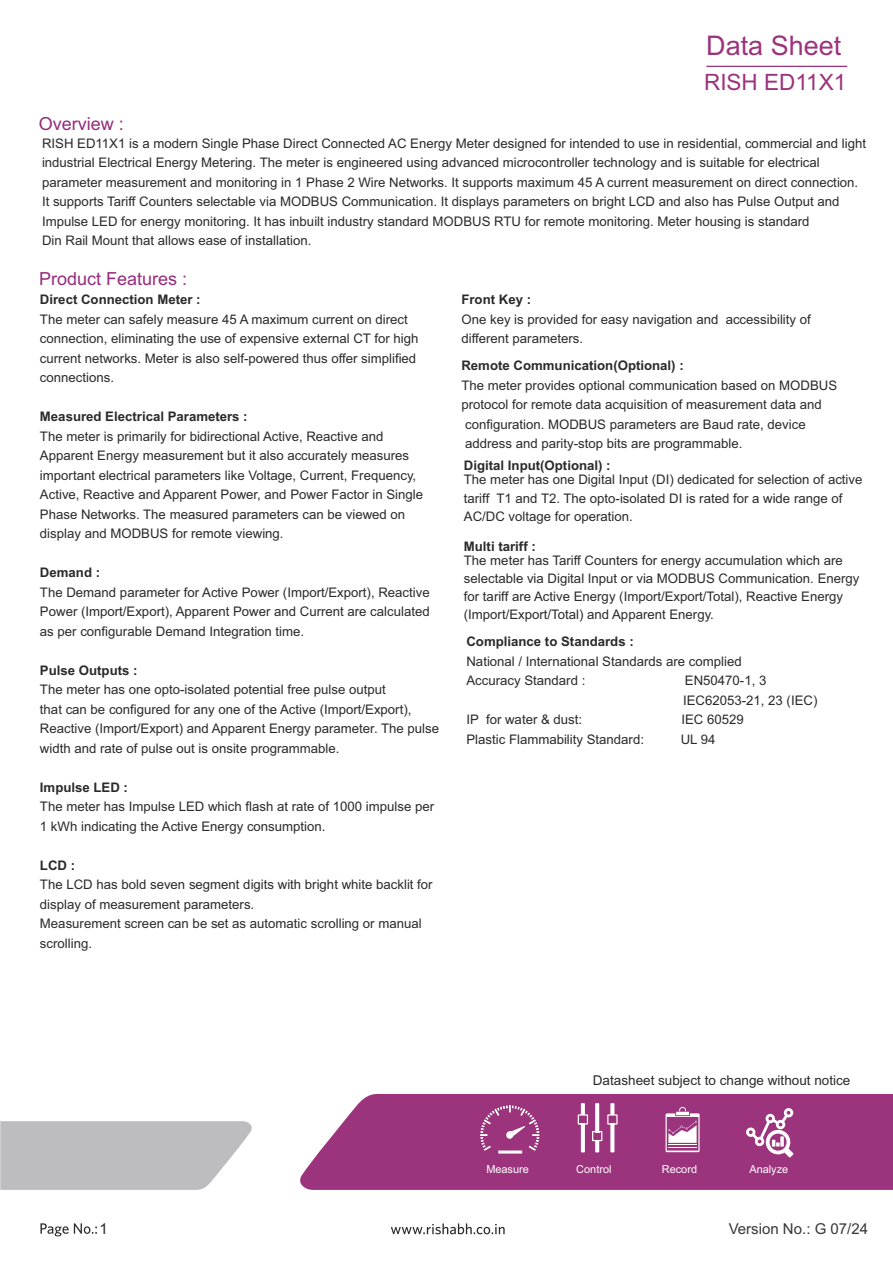
<style>
.page{position:relative;width:893px;height:1262px;background:#fff}
.page>*{position:absolute;margin:0;border:0;box-sizing:border-box;transform-origin:0 0}
.t1{font:27px "Arial";color:#9c337d}
.t2{font:22.5px "Arial";color:#9c337d}
.t3{font:18px "Arial";color:#962b7d}
.t4{font:15px "Arial";color:#383636}
.t5{font:15px "Arial";color:#2b2929}
.t6{font:13.5px "Arial";color:#2b2929}
.t7{font:13.2px/19.5px "Arial";color:#2b2929}
.t8{font:700 13.2px "Arial";color:#2b2929}
.t9{font:10.95px "Arial";color:#fff}
</style>
<div class="page">
<svg style="left:300px;top:1093px;width:593px;height:96px;background:#a24186"></svg>
<svg style="left:0;top:1121px;width:252px;height:69px;background:#c2c2c4"></svg>
<svg style="left:665px;top:1106px;width:34px;height:46px"></svg>
<svg style="left:746px;top:1108px;width:47px;height:49px"></svg>
<svg style="left:577px;top:1103px;width:40px;height:49px"></svg>
<hr style="left:498px;top:1150px;width:24px;height:3px;background:#fff">
<svg style="left:480px;top:1105px;width:59px;height:45px;background:#a84d8d"></svg>
<svg style="left:391px;top:1223px;width:113px;height:11px"></svg>
<svg style="left:40px;top:1223px;width:57px;height:13px"></svg>
<hr style="left:706px;top:66px;width:141px;height:1px;background:#9c337d">
<h3 class="t3" style="left:39px;top:116px;width:86px">Overview :</h3>
<h1 class="t1" style="left:706px;top:36px;width:137px">Data Sheet</h1>
<h2 class="t2" style="left:704px;top:73px;width:144px">RISH ED11X1</h2>
<p class="t7" style="left:42px;top:135px;width:825px">RISH ED11X1 is a modern Single Phase Direct Connected AC Energy Meter designed for intended to use in residential, commercial and light industrial Electrical Energy Metering. The meter is engineered using advanced microcontroller technology and is suitable for electrical parameter measurement and monitoring in 1 Phase 2 Wire Networks. It supports maximum 45 A current measurement on direct connection.<br>It supports Tariff Counters selectable via MODBUS Communication. It displays parameters on bright LCD and also has Pulse Output and Impulse LED for energy monitoring. It has inbuilt industry standard MODBUS RTU for remote monitoring. Meter housing is standard<br>Din Rail Mount that allows ease of installation.</p>
<h3 class="t3" style="left:39px;top:271px;width:150px">Product Features :</h3>
<p class="t8" style="left:40px;top:294px;width:162px">Direct Connection Meter :</p>
<p class="t7" style="left:40px;top:310px;width:380px">The meter can safely measure 45 A maximum current on direct connection, eliminating the use of expensive external CT for high current networks. Meter is also self-powered thus offer simplified connections.</p>
<p class="t8" style="left:40px;top:411px;width:209px">Measured Electrical Parameters :</p>
<p class="t7" style="left:40px;top:427px;width:385px">The meter is primarily for bidirectional Active, Reactive and Apparent Energy measurement but it also accurately measures important electrical parameters like Voltage, Current, Frequency, Active, Reactive and Apparent Power, and Power Factor in Single Phase Networks. The measured parameters can be viewed on display and MODBUS for remote viewing.</p>
<p class="t8" style="left:40px;top:567px;width:62px">Demand :</p>
<p class="t7" style="left:40px;top:583px;width:391px;text-align:justify">The Demand parameter for Active Power (Import/Export), Reactive Power (Import/Export), Apparent Power and Current are calculated as per configurable Demand Integration time.</p>
<p class="t8" style="left:40px;top:665px;width:99px">Pulse Outputs :</p>
<p class="t7" style="left:40px;top:681px;width:400px">The meter has one opto-isolated potential free pulse output<br>that can be configured for any one of the Active (Import/Export), Reactive (Import/Export) and Apparent Energy parameter. The pulse width and rate of pulse out is onsite programmable.</p>
<p class="t8" style="left:40px;top:782px;width:90px">Impulse LED :</p>
<p class="t7" style="left:40px;top:798px;width:395px">The meter has Impulse LED which flash at rate of 1000 impulse per<br>1 kWh indicating the Active Energy consumption.</p>
<p class="t8" style="left:40px;top:860px;width:37px">LCD :</p>
<p class="t7" style="left:40px;top:876px;width:394px">The LCD has bold seven segment digits with bright white backlit for display of measurement parameters.<br>Measurement screen can be set as automatic scrolling or manual scrolling.</p>
<p class="t8" style="left:461px;top:295px;width:71px">Front Key :</p>
<p class="t7" style="left:461px;top:311px;width:351px">One key is provided for easy navigation and accessibility of different parameters.</p>
<p class="t8" style="left:461px;top:360px;width:224px">Remote Communication(Optional) :</p>
<p class="t7" style="left:461px;top:376px;width:377px">The meter provides optional communication based on MODBUS protocol for remote data acquisition of measurement data and configuration. MODBUS parameters are Baud rate, device address and parity-stop bits are programmable.</p>
<p class="t8" style="left:464px;top:460px;width:148px">Digital Input(Optional) :</p>
<p class="t7" style="left:464px;top:471px;width:400px;line-height:18.5px">The meter has one Digital Input (DI) dedicated for selection of active tariff T1 and T2. The opto-isolated DI is rated for a wide range of<br>AC/DC voltage for operation.</p>
<p class="t8" style="left:464px;top:541px;width:73px">Multi tariff :</p>
<p class="t7" style="left:464px;top:553px;width:397px;line-height:17.7px">The meter has Tariff Counters for energy accumulation which are selectable via Digital Input or via MODBUS Communication. Energy for tariff are Active Energy (Import/Export/Total), Reactive Energy (Import/Export/Total) and Apparent Energy.</p>
<p class="t8" style="left:466px;top:636px;width:169px">Compliance to Standards :</p>
<p class="t7" style="left:466px;top:652px;width:277px">National / International Standards are complied<br>Accuracy Standard :</p>
<p class="t7" style="left:683px;top:672px;width:136px">EN50470-1, 3<br>IEC62053-21, 23 (IEC)</p>
<p class="t7" style="left:466px;top:711px;width:117px">IP for water &amp; dust:</p>
<p class="t7" style="left:681px;top:711px;width:64px">IEC 60529</p>
<p class="t7" style="left:466px;top:730px;width:179px">Plastic Flammability Standard:</p>
<p class="t7" style="left:680px;top:730px;width:36px">UL 94</p>
<p class="t5" style="left:100px;top:1223px;width:10px">1</p>
<p class="t6" style="left:593px;top:1074px;width:259px">Datasheet subject to change without notice</p>
<p class="t9" style="left:486px;top:1165px;width:44px">Measure</p>
<p class="t9" style="left:576px;top:1165px;width:37px">Control</p>
<p class="t9" style="left:661px;top:1164px;width:37px">Record</p>
<p class="t9" style="left:749px;top:1165px;width:40px">Analyze</p>
<p class="t4" style="left:728px;top:1223px;width:141px">Version No.: G 07/24</p>
</div>
